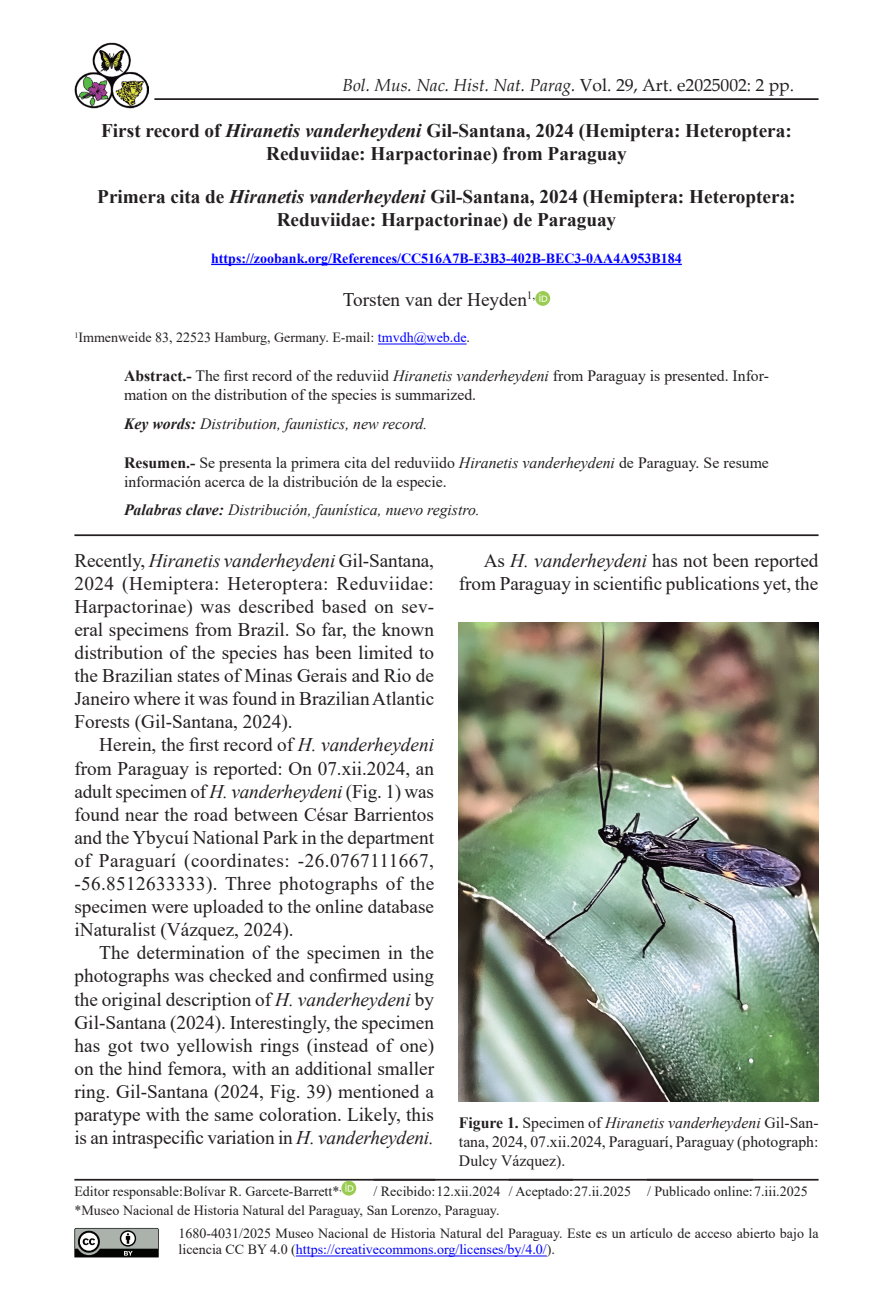
<style>
.page{position:relative;width:893px;height:1290px;background:#fff}
.page>*{position:absolute;margin:0;border:0;box-sizing:border-box;transform-origin:0 0}
.t1{font:19.25px/23.1px "Times New Roman";color:#231f20;text-align:justify}
.t2{font:700 19.25px/23.1px "Times New Roman";color:#231f20;text-align:center}
.t3{font:italic 17.5px "Book Antiqua";color:#231f20}
.t4{font:15.75px/18.9px "Times New Roman";color:#231f20}
.t5{font:italic 15.75px "Times New Roman";color:#231f20}
.t6{font:14px/16.8px "Times New Roman";color:#231f20}
.t7{font:700 14px "Times New Roman";color:#00f}
.t8{font:8.22px "Times New Roman";color:#231f20}
.s1{font-style:normal}
.s2{font-style:italic}
.s3{color:#00f}
.s4{font-weight:700}
</style>
<div class="page">
<img style="left:74px;top:43px;width:75px;height:66px">
<hr style="left:154px;top:98px;width:665px;height:2px;background:#231f20">
<hr style="left:296px;top:1255px;width:251px;height:1px;background:#00f">
<hr style="left:74px;top:1179px;width:745px;height:1px;background:#231f20">
<svg style="left:74px;top:1228px;width:85px;height:29px;background:#777b77"></svg>
<svg style="left:341px;top:1181px;width:15px;height:14px"></svg>
<svg style="left:345px;top:1183px;width:8px;height:8px"></svg>
<hr style="left:211px;top:264px;width:471px;height:1px;background:#00f">
<hr style="left:378px;top:344px;width:89px;height:1px;background:#00f">
<hr style="left:74px;top:534px;width:745px;height:2px;background:#231f20">
<svg style="left:535px;top:291px;width:15px;height:15px"></svg>
<svg style="left:539px;top:294px;width:8px;height:8px"></svg>
<img style="left:459px;top:623px;width:360px;height:479px">
<p class="t3" style="left:342px;top:72px;width:453px">Bol. Mus. Nac. Hist. Nat. Parag. <span class="s1">Vol. 29, Art. e2025002: 2 pp.</span></p>
<p class="t2" style="left:101px;top:118px;width:692px">First record of <span class="s2">Hiranetis vanderheydeni</span> Gil-Santana, 2024 (Hemiptera: Heteroptera:<br>Reduviidae: Harpactorinae) from Paraguay</p>
<p class="t2" style="left:97px;top:185px;width:700px">Primera cita de <span class="s2">Hiranetis vanderheydeni</span> Gil-Santana, 2024 (Hemiptera: Heteroptera:<br>Reduviidae: Harpactorinae) de Paraguay</p>
<p class="t7" style="left:211px;top:248px;width:472px">https://zoobank.org/References/CC516A7B-E3B3-402B-BEC3-0AA4A953B184</p>
<p class="t1" style="left:343px;top:287px;width:194px">Torsten van der Heyden<sup>1,</sup></p>
<p class="t6" style="left:74px;top:329px;width:397px"><sup>1</sup>Immenweide 83, 22523 Hamburg, Germany. E-mail: <span class="s3">tmvdh@web.de</span>.</p>
<p class="t4" style="left:124px;top:366px;width:646px"><span class="s4">Abstract.-</span> The first record of the reduviid <span class="s2">Hiranetis vanderheydeni</span> from Paraguay is presented. Infor&shy;mation on the distribution of the species is summarized.</p>
<p class="t5" style="left:124px;top:413px;width:305px"><span class="s4">Key words:</span> Distribution, faunistics, new record.</p>
<p class="t4" style="left:124px;top:452px;width:646px"><span class="s4">Resumen.-</span> Se presenta la primera cita del reduviido <span class="s2">Hiranetis vanderheydeni</span> de Paraguay. Se resume información acerca de la distribución de la especie.</p>
<p class="t5" style="left:124px;top:499px;width:357px"><span class="s4">Palabras clave:</span> Distribución, faunística, nuevo registro.</p>
<p class="t1" style="left:74px;top:548px;width:361px">Recently, <span class="s2">Hiranetis vanderheydeni</span> Gil-Santana, 2024 (Hemiptera: Heteroptera: Reduviidae:<br>Harpactorinae) was described based on sev&shy;eral specimens from Brazil. So far, the known distribution of the species has been limited to the Brazilian states of Minas Gerais and Rio de Janeiro where it was found in Brazilian Atlantic Forests (Gil-Santana, 2024).</p>
<p class="t1" style="left:74px;top:733px;width:361px;text-indent:25px">Herein, the first record of <span class="s2">H. vanderheydeni </span>from Paraguay is reported: On 07.xii.2024, an adult specimen of <span class="s2">H. vanderheydeni</span> (Fig. 1) was found near the road between César Barrientos and the Ybycuí National Park in the department of Paraguarí (coordinates: -26.0767111667, -56.8512633333). Three photographs of the specimen were uploaded to the online database iNaturalist (Vázquez, 2024).</p>
<p class="t1" style="left:74px;top:941px;width:361px;text-indent:25px">The determination of the specimen in the photographs was checked and confirmed using the original description of <span class="s2">H. vanderheydeni</span> by Gil-Santana (2024). Interestingly, the specimen has got two yellowish rings (instead of one) on the hind femora, with an additional smaller ring. Gil-Santana (2024, Fig. 39) mentioned a paratype with the same coloration. Likely, this is an intraspecific variation in <span class="s2">H. vanderheydeni.</span></p>
<p class="t1" style="left:459px;top:548px;width:361px;text-align:right">As <span class="s2">H. vanderheydeni</span> has not been reported from Paraguay in scientific publications yet, the</p>
<p class="t4" style="left:459px;top:1113px;width:361px;text-align:justify"><span class="s4">Figure 1.</span> Specimen of <span class="s2">Hiranetis vanderheydeni</span> Gil-San&shy;tana, 2024, 07.xii.2024, Paraguarí, Paraguay (photograph:<br>Dulcy Vázquez).</p>
<p class="t6" style="left:74px;top:1182px;width:267px">Editor responsable:Bolívar R. Garcete-Barrett*</p>
<p class="t6" style="left:373px;top:1182px;width:128px">/ Recibido:12.xii.2024</p>
<p class="t6" style="left:509px;top:1182px;width:124px">/ Aceptado:27.ii.2025</p>
<p class="t6" style="left:647px;top:1182px;width:162px">/ Publicado online:7.iii.2025</p>
<p class="t8" style="left:339px;top:1182px;width:4px">,</p>
<p class="t6" style="left:74px;top:1201px;width:427px">*Museo Nacional de Historia Natural del Paraguay, San Lorenzo, Paraguay.</p>
<p class="t6" style="left:179px;top:1224px;width:641px">1680-4031/2025 Museo Nacional de Historia Natural del Paraguay. Este es un artículo de acceso abierto bajo la licencia CC BY 4.0 (<span class="s3">https://creativecommons.org/licenses/by/4.0/</span>).</p>
</div>
